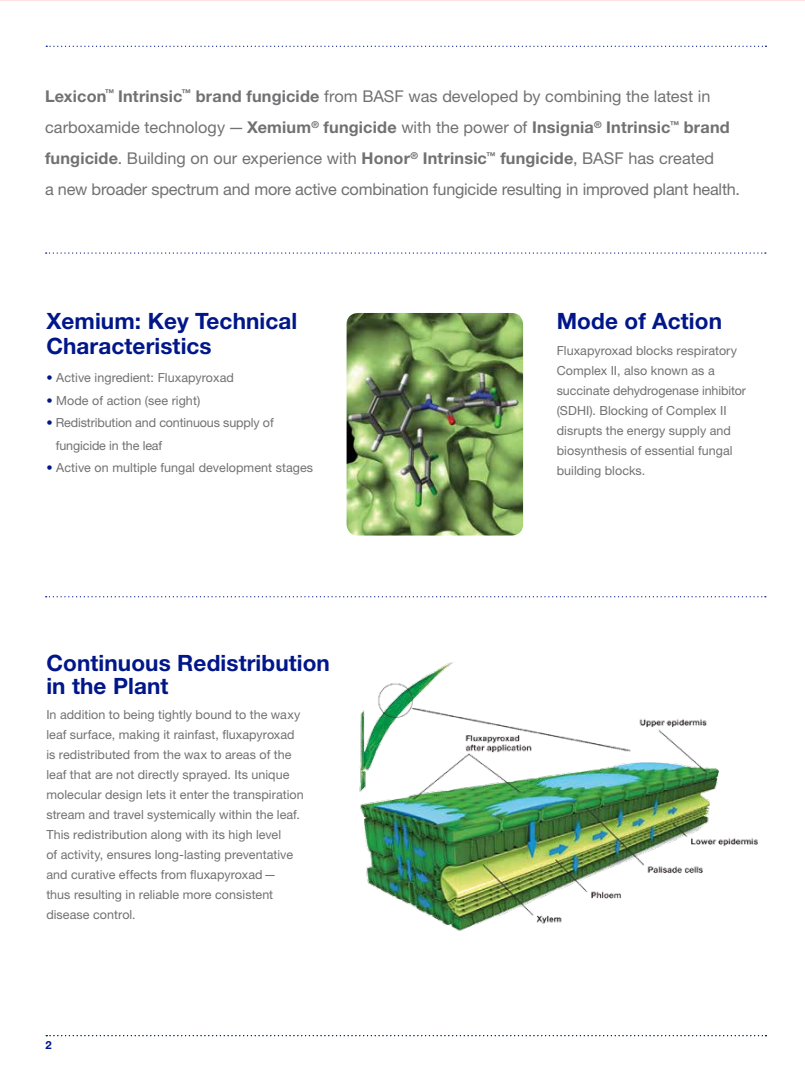
<style>
.page{position:relative;width:805px;height:1077px;background:#fff}
.page>*{position:absolute;margin:0;border:0;box-sizing:border-box;transform-origin:0 0}
.t1{font:700 22.5px/25px "Helvetica Neue LT Std";letter-spacing:.005em;color:#001689}
.t2{font:16.25px/31.2px "Helvetica Neue LT Std";letter-spacing:-.01em;color:#717073}
.t3{font:12.5px/20px "Helvetica Neue LT Std";letter-spacing:.005em;color:#717073}
.t4{font:12.5px "Helvetica Neue";letter-spacing:.005em;color:#717073}
.t5{font:700 11.25px "Helvetica Neue LT Std";color:#001689}
.s1{font-weight:700}
.s2{font-family:"Helvetica Neue LT Std";color:#001689}
.s3{color:#001689}
.s4{font-family:"Helvetica Neue"}
</style>
<div class="page">
<svg style="left:46px;top:46px;width:720px;height:1px"></svg>
<svg style="left:46px;top:1035px;width:720px;height:1px"></svg>
<svg style="left:46px;top:596px;width:719px;height:1px"></svg>
<svg style="left:46px;top:252px;width:719px;height:2px"></svg>
<img style="left:346px;top:313px;width:177px;height:222px">
<img style="left:359px;top:662px;width:399px;height:269px">
<hr style="left:0;top:0;width:804px;height:1px;background:#f00">
<p class="t2" style="left:45px;top:80px;width:696px"><span class="s1">Lexicon</span><sup>™</sup> <span class="s1">Intrinsic</span><sup>™</sup> <span class="s1">brand fungicide</span> from BASF was developed by combining the latest in carboxamide technology — <span class="s1">Xemium</span><sup>®</sup> <span class="s1">fungicide</span> with the power of <span class="s1">Insignia</span><sup>®</sup> <span class="s1">Intrinsic</span><sup>™</sup> <span class="s1">brand fungicide</span>. Building on our experience with <span class="s1">Honor</span><sup>®</sup> <span class="s1">Intrinsic</span><sup>™</sup> <span class="s1">fungicide</span>, BASF has created<br>a new broader spectrum and more active combination fungicide resulting in improved plant health.</p>
<h1 class="t1" style="left:46px;top:308px;width:252px">Xemium: Key Technical<br>Characteristics</h1>
<p class="t4" style="left:46px;top:370px;width:189px"><span class="s2">•</span> Active ingredient: Fluxapyroxad</p>
<p class="t3" style="left:46px;top:390px;width:155px"><span class="s3">•</span> Mode of action (see right)</p>
<p class="t3" style="left:56px;top:411px;width:219px;line-height:22.5px;text-indent:-9px"><span class="s3">•</span> Redistribution and continuous supply of fungicide in the leaf</p>
<p class="t3" style="left:46px;top:457px;width:268px"><span class="s3">•</span> Active on multiple fungal development stages</p>
<h1 class="t1" style="left:46px;top:651px;width:285px;line-height:22.5px">Continuous Redistribution in the Plant</h1>
<p class="t3" style="left:46px;top:704px;width:259px">In addition to being tightly bound to the waxy leaf surface, making it rainfast, <span class="s4">fluxapyroxad </span>is redistributed from the wax to areas of the leaf that are not directly sprayed. Its unique molecular design lets it enter the transpiration stream and travel systemically within the leaf.<br>This redistribution along with its high level<br>of activity, ensures long-lasting preventative and curative effects from <span class="s4">fluxapyroxad</span>—<br>thus resulting in reliable more consistent disease control.</p>
<p class="t5" style="left:46px;top:1038px;width:8px">2</p>
<h1 class="t1" style="left:556px;top:308px;width:167px">Mode of Action</h1>
<p class="t3" style="left:556px;top:340px;width:191px"><span class="s4">Fluxapyroxad</span> blocks respiratory<br>Complex II, also known as a succinate dehydrogenase inhibitor (SDHI). Blocking of Complex II disrupts the energy supply and biosynthesis of essential fungal building blocks.</p>
</div>
